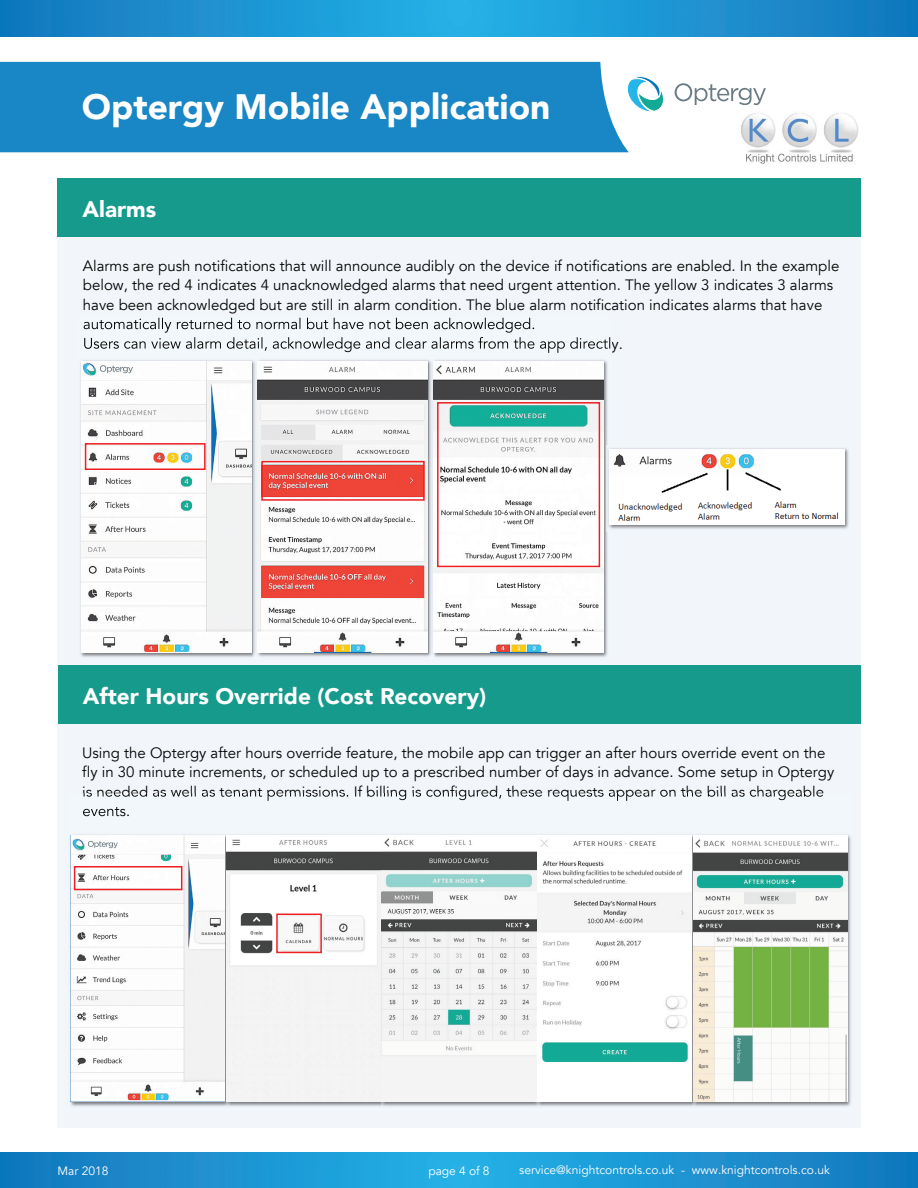
<style>
.page{position:relative;width:918px;height:1188px;background:#fff}
.page>*{position:absolute;margin:0;border:0;box-sizing:border-box;transform-origin:0 0}
.t1{font:900 35.25px "Avenir";color:#fff}
.t2{font:900 22.5px "Avenir";color:#fff}
.t3{font:15px/19.5px "Avenir";color:#040503}
.t4{font:12px "Avenir";color:#fff}
</style>
<div class="page">
<svg style="left:0;top:0;width:918px;height:36px;background:#1c93d1"></svg>
<div style="left:0;top:62px;width:629px;height:90px;background:#1986c5"></div>
<div style="left:57px;top:235px;width:804px;height:892px;background:#f2f6fb"></div>
<div style="left:57px;top:178px;width:804px;height:59px;background:#159a8b"></div>
<svg style="left:0;top:1153px;width:918px;height:35px;background:#1c93d1"></svg>
<div style="left:58px;top:665px;width:802px;height:59px;background:#159a8b"></div>
<img style="left:80px;top:317px;width:174px;height:340px">
<img style="left:84px;top:318px;width:170px;height:15px">
<img style="left:84px;top:337px;width:170px;height:16px">
<img style="left:82px;top:361px;width:169px;height:292px">
<div style="left:85px;top:443px;width:121px;height:27px;border:2px solid #ee1f23"></div>
<img style="left:259px;top:317px;width:171px;height:340px">
<img style="left:259px;top:318px;width:171px;height:15px">
<img style="left:259px;top:337px;width:171px;height:16px">
<img style="left:254px;top:322px;width:5px;height:333px">
<img style="left:258px;top:361px;width:170px;height:292px">
<div style="left:261px;top:461px;width:164px;height:40px;border:2px solid #ee1f23"></div>
<img style="left:435px;top:317px;width:173px;height:340px">
<img style="left:435px;top:318px;width:99px;height:15px">
<img style="left:435px;top:337px;width:176px;height:16px">
<img style="left:430px;top:322px;width:5px;height:334px">
<img style="left:433px;top:361px;width:170px;height:292px">
<div style="left:437px;top:402px;width:163px;height:165px;border:2px solid #ee1f23"></div>
<img style="left:606px;top:446px;width:243px;height:85px">
<img style="left:609px;top:449px;width:235px;height:76px">
<img style="left:70px;top:816px;width:312px;height:291px">
<img style="left:382px;top:835px;width:315px;height:272px">
<img style="left:697px;top:835px;width:154px;height:272px">
<img style="left:83px;top:794px;width:740px;height:7px">
<img style="left:83px;top:807px;width:46px;height:9px">
<img style="left:71px;top:836px;width:309px;height:266px">
<div style="left:74px;top:866px;width:108px;height:24px;border:2px solid #ee1f23"></div>
<div style="left:276px;top:914px;width:46px;height:39px;border:2px solid #ee1f23"></div>
<img style="left:382px;top:836px;width:154px;height:266px">
<img style="left:538px;top:836px;width:309px;height:266px">
<svg style="left:627px;top:76px;width:37px;height:36px"></svg>
<svg style="left:675px;top:83px;width:91px;height:22px"></svg>
<img style="left:741px;top:113px;width:118px;height:51px">
<h1 class="t1" style="left:82px;top:76px;width:470px">Optergy Mobile Application</h1>
<h2 class="t2" style="left:83px;top:190px;width:75px">Alarms</h2>
<p class="t3" style="left:83px;top:256px;width:758px">Alarms are push notifications that will announce audibly on the device if notifications are enabled. In the example below, the red 4 indicates 4 unacknowledged alarms that need urgent attention. The yellow 3 indicates 3 alarms have been acknowledged but are still in alarm condition. The blue alarm notification indicates alarms that have</p>
<h2 class="t2" style="left:83px;top:677px;width:405px">After Hours Override (Cost Recovery)</h2>
<p class="t3" style="left:82px;top:743px;width:754px">Using the Optergy after hours override feature, the mobile app can trigger an after hours override event on the fly in 30 minute increments, or scheduled up to a prescribed number of days in advance. Some setup in Optergy is needed as well as tenant permissions. If billing is configured, these requests appear on the bill as chargeable</p>
<p class="t4" style="left:57px;top:1163px;width:53px">Mar 2018</p>
<p class="t4" style="left:428px;top:1163px;width:63px">page 4 of 8</p>
<p class="t4" style="left:519px;top:1162px;width:312px">service@knightcontrols.co.uk - www.knightcontrols.co.uk</p>
</div>
